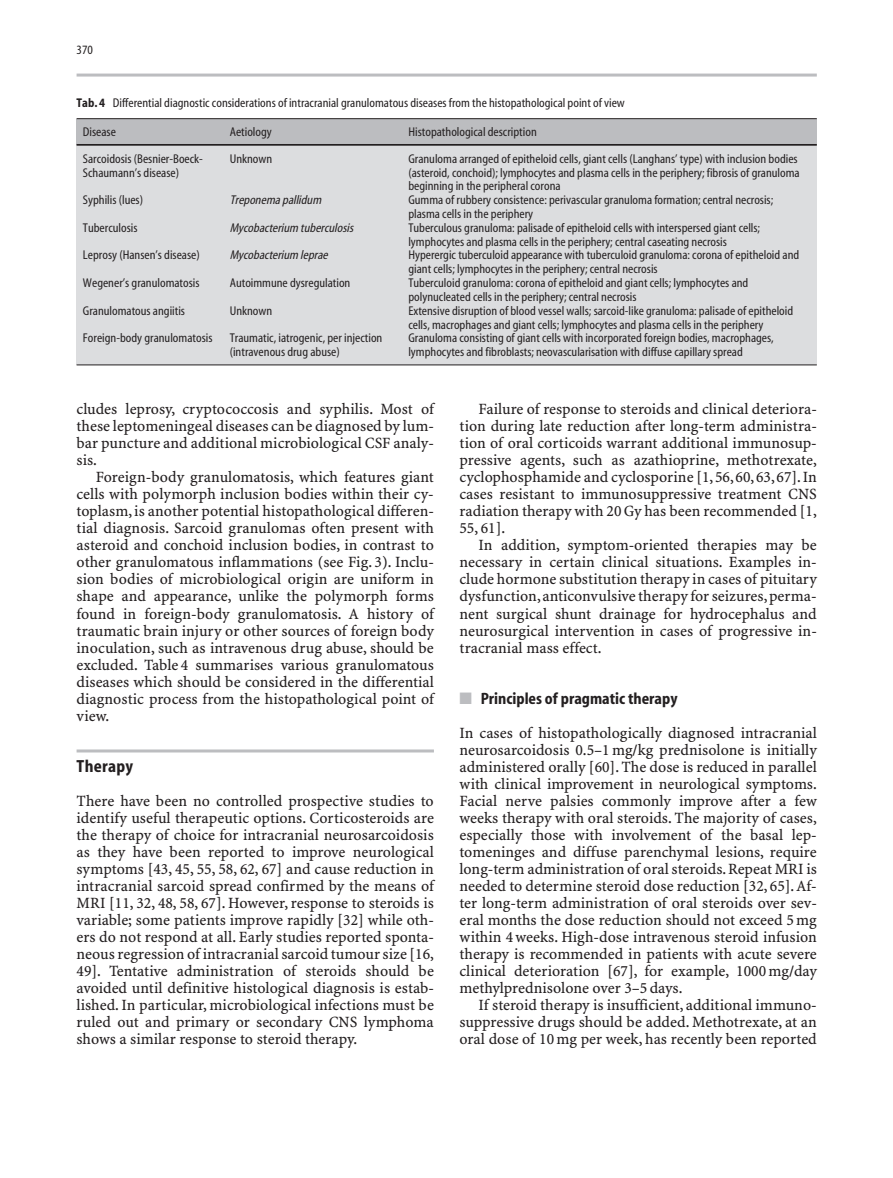
<style>
.page{position:relative;width:893px;height:1178px;background:#fff}
.page>*{position:absolute;margin:0;border:0;box-sizing:border-box;transform-origin:0 0}
.t1{font:17.7px "Myriad CB";letter-spacing:.015em;color:#231f20}
.t2{font:16.5px "Myriad CB";color:#231f20}
.t3{font:15.75px/17px "S Minion Plus Tab";color:#231f20;text-align:justify}
.t4{font:12.75px/13.8px "Myriad CR";color:#231f20}
.t5{font:italic 12.75px "Myriad CR";color:#231f20}
.s1{font-family:"Myriad CB"}
.s2{color:#bcbdc0}
</style>
<div class="page">
<hr style="left:77px;top:749px;width:357px;height:3px;background:#bcbdc0">
<hr style="left:77px;top:74px;width:739px;height:3px;background:#bcbdc0">
<div style="left:77px;top:145px;width:739px;height:220px;background:#dcdddf"></div>
<div style="left:77px;top:119px;width:739px;height:26px;background:#bcbdc0"></div>
<hr style="left:77px;top:118px;width:739px;height:1px;background:#231f20">
<hr style="left:77px;top:144px;width:739px;height:2px;background:#231f20">
<hr style="left:77px;top:364px;width:739px;height:1px;background:#231f20">
<p class="t4" style="left:77px;top:44px;width:18px">370</p>
<p class="t4" style="left:77px;top:97px;width:550px"><span class="s1">Tab. 4</span> Differential diagnostic considerations of intracranial granulomatous diseases from the histopathological point of view</p>
<p class="t4" style="left:83px;top:126px;width:35px">Disease</p>
<p class="t4" style="left:230px;top:126px;width:44px">Aetiology</p>
<p class="t4" style="left:408px;top:126px;width:130px">Histopathological description</p>
<p class="t4" style="left:83px;top:153px;width:121px">Sarcoidosis (Besnier-Boeck-</p>
<p class="t4" style="left:230px;top:153px;width:44px">Unknown</p>
<p class="t4" style="left:408px;top:153px;width:391px">Granuloma arranged of epitheloid cells, giant cells (Langhans’ type) with inclusion bodies</p>
<p class="t4" style="left:83px;top:166px;width:98px">Schaumann’s disease)</p>
<p class="t4" style="left:408px;top:166px;width:393px">(asteroid, conchoid); lymphocytes and plasma cells in the periphery; fibrosis of granuloma beginning in the peripheral corona</p>
<p class="t4" style="left:83px;top:194px;width:62px">Syphilis (lues)</p>
<p class="t5" style="left:230px;top:195px;width:95px">Treponema pallidum</p>
<p class="t4" style="left:408px;top:194px;width:366px">Gumma of rubbery consistence: perivascular granuloma formation; central necrosis; plasma cells in the periphery</p>
<p class="t4" style="left:83px;top:222px;width:56px">Tuberculosis</p>
<p class="t5" style="left:230px;top:223px;width:127px">Mycobacterium tuberculosis</p>
<p class="t4" style="left:408px;top:222px;width:353px">Tuberculous granuloma: palisade of epitheloid cells with interspersed giant cells; lymphocytes and plasma cells in the periphery; central caseating necrosis</p>
<p class="t4" style="left:83px;top:249px;width:118px">Leprosy (Hansen’s disease)</p>
<p class="t5" style="left:230px;top:250px;width:102px">Mycobacterium leprae</p>
<p class="t4" style="left:408px;top:249px;width:392px">Hyperergic tuberculoid appearance with tuberculoid granuloma: corona of epitheloid and giant cells; lymphocytes in the periphery; central necrosis</p>
<p class="t4" style="left:83px;top:277px;width:118px">Wegener’s granulomatosis</p>
<p class="t4" style="left:230px;top:277px;width:122px">Autoimmune dysregulation</p>
<p class="t4" style="left:408px;top:277px;width:341px">Tuberculoid granuloma: corona of epitheloid and giant cells; lymphocytes and polynucleated cells in the periphery; central necrosis</p>
<p class="t4" style="left:83px;top:305px;width:104px">Granulomatous angiitis</p>
<p class="t4" style="left:230px;top:305px;width:44px">Unknown</p>
<p class="t4" style="left:408px;top:305px;width:386px">Extensive disruption of blood vessel walls; sarcoid-like granuloma: palisade of epitheloid cells, macrophages and giant cells; lymphocytes and plasma cells in the periphery</p>
<p class="t4" style="left:83px;top:332px;width:131px">Foreign-body granulomatosis</p>
<p class="t4" style="left:230px;top:332px;width:154px">Traumatic, iatrogenic, per injection</p>
<p class="t4" style="left:408px;top:332px;width:367px">Granuloma consisting of giant cells with incorporated foreign bodies, macrophages,</p>
<p class="t4" style="left:230px;top:346px;width:111px">(intravenous drug abuse)</p>
<p class="t4" style="left:408px;top:346px;width:336px">lymphocytes and fibroblasts; neovascularisation with diffuse capillary spread</p>
<p class="t3" style="left:77px;top:402px;width:359px">cludes leprosy, cryptococcosis and syphilis. Most of these leptomeningeal diseases can be diagnosed by lum&shy;bar puncture and additional microbiological CSF analy&shy;sis.</p>
<p class="t3" style="left:77px;top:470px;width:359px;text-indent:19px">Foreign-body granulomatosis, which features giant cells with polymorph inclusion bodies within their cy&shy;toplasm, is another potential histopathological differen&shy;tial diagnosis. Sarcoid granulomas often present with asteroid and conchoid inclusion bodies, in contrast to other granulomatous inflammations (see Fig. 3). Inclu&shy;sion bodies of microbiological origin are uniform in shape and appearance, unlike the polymorph forms found in foreign-body granulomatosis. A history of traumatic brain injury or other sources of foreign body inoculation, such as intravenous drug abuse, should be excluded. Table 4 summarises various granulomatous diseases which should be considered in the differential diagnostic process from the histopathological point of view.</p>
<p class="t1" style="left:77px;top:759px;width:58px">Therapy</p>
<p class="t3" style="left:77px;top:793px;width:359px">There have been no controlled prospective studies to identify useful therapeutic options. Corticosteroids are the therapy of choice for intracranial neurosarcoidosis as they have been reported to improve neurological symptoms [43, 45, 55, 58, 62, 67] and cause reduction in intracranial sarcoid spread confirmed by the means of MRI [11, 32, 48, 58, 67]. However, response to steroids is variable; some patients improve rapidly [32] while oth&shy;ers do not respond at all. Early studies reported sponta&shy;neous regression of intracranial sarcoid tumour size [16, 49]. Tentative administration of steroids should be avoided until definitive histological diagnosis is estab&shy;lished. In particular, microbiological infections must be ruled out and primary or secondary CNS lymphoma shows a similar response to steroid therapy.</p>
<p class="t3" style="left:459px;top:402px;width:359px;text-indent:19px">Failure of response to steroids and clinical deteriora&shy;tion during late reduction after long-term administra&shy;tion of oral corticoids warrant additional immunosup&shy;pressive agents, such as azathioprine, methotrexate, cyclophosphamide and cyclosporine [1, 56, 60, 63, 67]. In cases resistant to immunosuppressive treatment CNS radiation therapy with 20 Gy has been recommended [1, 55, 61].</p>
<p class="t3" style="left:459px;top:538px;width:359px;text-indent:19px">In addition, symptom-oriented therapies may be necessary in certain clinical situations. Examples in&shy;clude hormone substitution therapy in cases of pituitary dysfunction,anticonvulsive therapy for seizures,perma&shy;nent surgical shunt drainage for hydrocephalus and neurosurgical intervention in cases of progressive in&shy;tracranial mass effect.</p>
<p class="t2" style="left:459px;top:692px;width:219px"><span class="s2">■</span> Principles of pragmatic therapy</p>
<p class="t3" style="left:459px;top:725px;width:359px">In cases of histopathologically diagnosed intracranial neurosarcoidosis 0.5–1 mg/kg prednisolone is initially administered orally [60]. The dose is reduced in parallel with clinical improvement in neurological symptoms.<br>Facial nerve palsies commonly improve after a few weeks therapy with oral steroids. The majority of cases, especially those with involvement of the basal lep&shy;tomeninges and diffuse parenchymal lesions, require long-term administration of oral steroids. Repeat MRI is needed to determine steroid dose reduction [32, 65].Af&shy;ter long-term administration of oral steroids over sev&shy;eral months the dose reduction should not exceed 5 mg within 4 weeks. High-dose intravenous steroid infusion therapy is recommended in patients with acute severe clinical deterioration [67], for example, 1000 mg/day methylprednisolone over 3–5 days.</p>
<p class="t3" style="left:459px;top:997px;width:359px;text-indent:19px">If steroid therapy is insufficient, additional immuno&shy;suppressive drugs should be added. Methotrexate, at an oral dose of 10 mg per week, has recently been reported</p>
</div>
